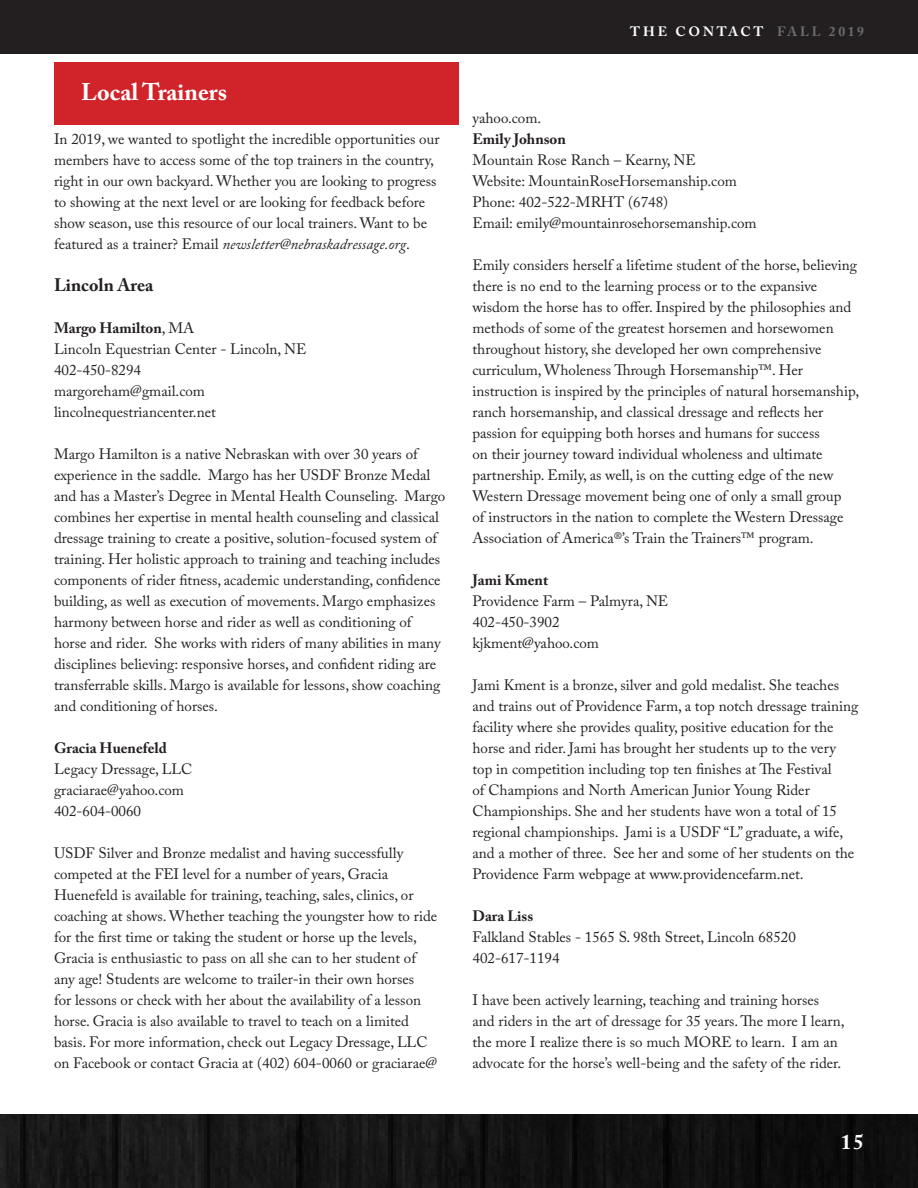
<style>
.page{position:relative;width:918px;height:1188px;background:#fff}
.page>*{position:absolute;margin:0;border:0;box-sizing:border-box;transform-origin:0 0}
.t1{font:700 24px "Adobe Caslon Pro";color:#fff}
.t2{font:700 21px "Adobe Caslon Pro";color:#fff}
.t3{font:700 18px "Adobe Caslon Pro";color:#231f20}
.t4{font:15px/21px "Adobe Caslon Pro";color:#231f20}
.t5{font:700 15px "Adobe Caslon Pro";color:#231f20}
.t6{font:700 13.5px "Adobe Caslon Pro";letter-spacing:.2em;color:#fff}
.s1{font-style:italic}
.s2{font-weight:400}
.s3{color:#6c6d70}
</style>
<div class="page">
<img style="left:0;top:1115px;width:918px;height:73px">
<div style="left:0;top:0;width:918px;height:54px;background:#231f20"></div>
<div style="left:54px;top:62px;width:405px;height:63px;background:#d1232a"></div>
<p class="t1" style="left:81px;top:78px;width:148px">Local Trainers</p>
<p class="t4" style="left:54px;top:129px;width:387px">In 2019, we wanted to spotlight the incredible opportunities our members have to access some of the top trainers in the country, right in our own backyard. Whether you are looking to progress to showing at the next level or are looking for feedback before show season, use this resource of our local trainers. Want to be featured as a trainer? Email <span class="s1">newsletter@nebraskadressage.org</span>.</p>
<p class="t3" style="left:54px;top:275px;width:101px">Lincoln Area</p>
<p class="t5" style="left:54px;top:319px;width:142px">Margo Hamilton<span class="s2">, MA</span></p>
<p class="t4" style="left:54px;top:339px;width:254px">Lincoln Equestrian Center - Lincoln, NE</p>
<p class="t4" style="left:54px;top:360px;width:89px">402-450-8294</p>
<p class="t4" style="left:54px;top:381px;width:153px">margoreham@gmail.com</p>
<p class="t4" style="left:54px;top:402px;width:163px">lincolnequestriancenter.net</p>
<p class="t4" style="left:54px;top:444px;width:393px">Margo Hamilton is a native Nebraskan with over 30 years of experience in the saddle. Margo has her USDF Bronze Medal and has a Master’s Degree in Mental Health Counseling. Margo combines her expertise in mental health counseling and classical dressage training to create a positive, solution-focused system of training. Her holistic approach to training and teaching includes components of rider fitness, academic understanding, confidence building, as well as execution of movements. Margo emphasizes harmony between horse and rider as well as conditioning of horse and rider. She works with riders of many abilities in many disciplines believing: responsive horses, and confident riding are transferrable skills. Margo is available for lessons, show coaching and conditioning of horses.</p>
<p class="t5" style="left:54px;top:739px;width:115px">Gracia Huenefeld</p>
<p class="t4" style="left:54px;top:759px;width:140px">Legacy Dressage, LLC</p>
<p class="t4" style="left:54px;top:780px;width:132px">graciarae@yahoo.com</p>
<p class="t4" style="left:54px;top:801px;width:89px">402-604-0060</p>
<p class="t4" style="left:54px;top:843px;width:385px">USDF Silver and Bronze medalist and having successfully competed at the FEI level for a number of years, Gracia Huenefeld is available for training, teaching, sales, clinics, or coaching at shows. Whether teaching the youngster how to ride for the first time or taking the student or horse up the levels, Gracia is enthusiastic to pass on all she can to her student of any age! Students are welcome to trailer-in their own horses<br>for lessons or check with her about the availability of a lesson horse. Gracia is also available to travel to teach on a limited basis. For more information, check out Legacy Dressage, LLC on Facebook or contact Gracia at (402) 604-0060 or graciarae@</p>
<p class="t6" style="left:630px;top:23px;width:235px">THE CONTACT <span class="s3">FALL 2019</span></p>
<p class="t4" style="left:472px;top:108px;width:70px">yahoo.com.</p>
<p class="t5" style="left:472px;top:130px;width:95px">Emily Johnson</p>
<p class="t4" style="left:472px;top:150px;width:225px">Mountain Rose Ranch – Kearny, NE</p>
<p class="t4" style="left:472px;top:171px;width:266px">Website: MountainRoseHorsemanship.com</p>
<p class="t4" style="left:472px;top:192px;width:197px">Phone: 402-522-MRHT (6748)</p>
<p class="t4" style="left:472px;top:213px;width:286px">Email: emily@mountainrosehorsemanship.com</p>
<p class="t4" style="left:472px;top:255px;width:388px">Emily considers herself a lifetime student of the horse, believing there is no end to the learning process or to the expansive wisdom the horse has to offer. Inspired by the philosophies and methods of some of the greatest horsemen and horsewomen throughout history, she developed her own comprehensive curriculum, Wholeness Through Horsemanship™. Her instruction is inspired by the principles of natural horsemanship, ranch horsemanship, and classical dressage and reflects her passion for equipping both horses and humans for success<br>on their journey toward individual wholeness and ultimate partnership. Emily, as well, is on the cutting edge of the new Western Dressage movement being one of only a small group<br>of instructors in the nation to complete the Western Dressage Association of America®’s Train the Trainers™ program.</p>
<p class="t5" style="left:472px;top:571px;width:77px">Jami Kment</p>
<p class="t4" style="left:472px;top:591px;width:197px">Providence Farm – Palmyra, NE</p>
<p class="t4" style="left:472px;top:612px;width:89px">402-450-3902</p>
<p class="t4" style="left:472px;top:633px;width:128px">kjkment@yahoo.com</p>
<p class="t4" style="left:472px;top:675px;width:387px">Jami Kment is a bronze, silver and gold medalist. She teaches and trains out of Providence Farm, a top notch dressage training facility where she provides quality, positive education for the horse and rider. Jami has brought her students up to the very top in competition including top ten finishes at The Festival<br>of Champions and North American Junior Young Rider Championships. She and her students have won a total of 15 regional championships. Jami is a USDF “L” graduate, a wife, and a mother of three. See her and some of her students on the Providence Farm webpage at www.providencefarm.net.</p>
<p class="t5" style="left:472px;top:907px;width:62px">Dara Liss</p>
<p class="t4" style="left:472px;top:927px;width:325px">Falkland Stables - 1565 S. 98th Street, Lincoln 68520</p>
<p class="t4" style="left:472px;top:948px;width:89px">402-617-1194</p>
<p class="t4" style="left:472px;top:990px;width:374px">I have been actively learning, teaching and training horses and riders in the art of dressage for 35 years. The more I learn, the more I realize there is so much MORE to learn. I am an advocate for the horse’s well-being and the safety of the rider.</p>
<h2 class="t2" style="left:841px;top:1130px;width:25px">15</h2>
</div>
